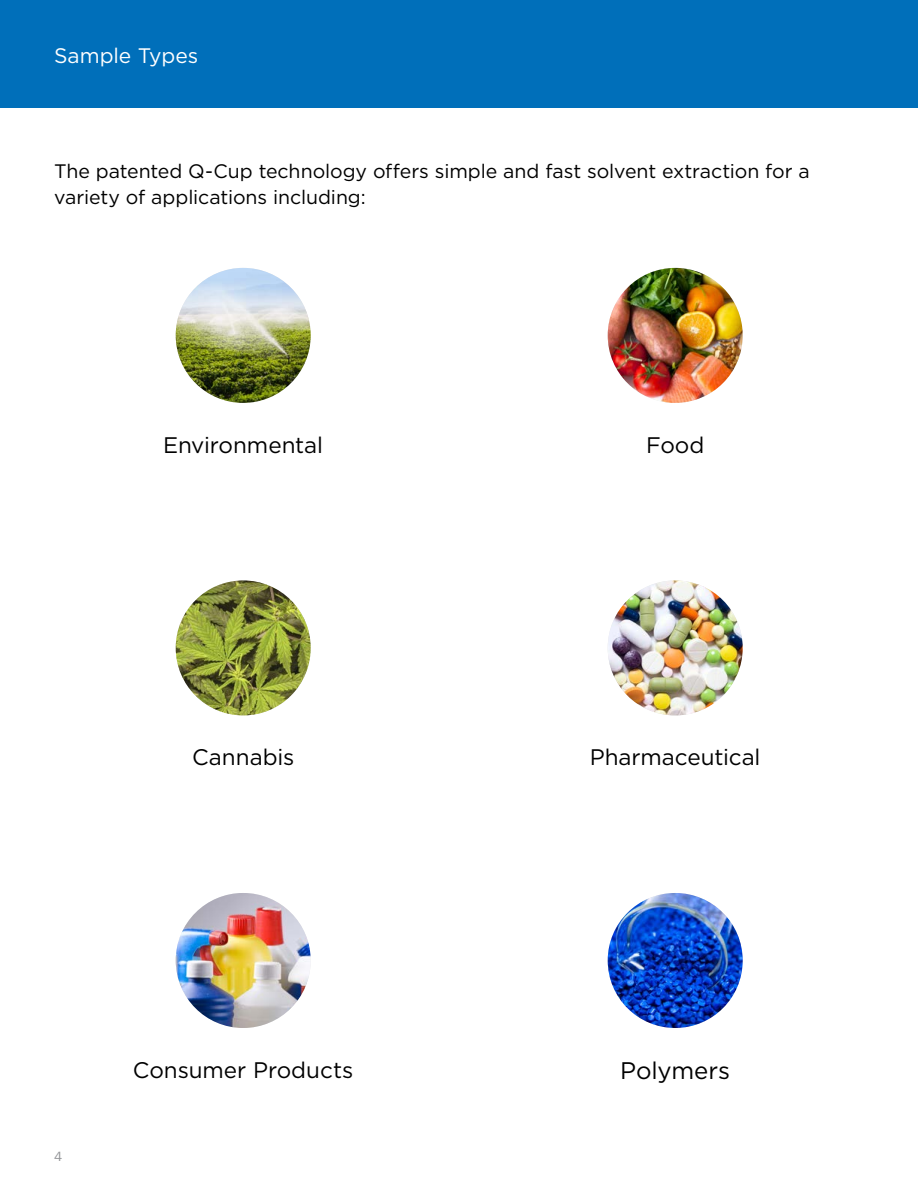
<style>
.page{position:relative;width:918px;height:1188px;background:#fff}
.page>*{position:absolute;margin:0;border:0;box-sizing:border-box;transform-origin:0 0}
.Section_Heading_3{font:24px "Gotham HTF";letter-spacing:-.005em;color:#000}
.Section_Heading_3-2{font:22.5px "Gotham HTF";color:#000}
.Page_Header__blue_ba{font:21px "Gotham HTF";letter-spacing:-.005em;color:#fff}
.Subject_Subhead{font:19.5px/25.5px "Gotham HTF";letter-spacing:-.005em;color:#000}
.t1{font:13.5px "ITC Franklin Gothic Std";color:#939598}
</style>
<div class="page">
<img style="left:176px;top:893px;width:135px;height:135px;border-radius:67px">
<img style="left:176px;top:268px;width:135px;height:135px;border-radius:68px">
<img style="left:608px;top:268px;width:135px;height:135px;border-radius:68px">
<img style="left:176px;top:580px;width:135px;height:135px;border-radius:68px">
<div style="left:0;top:0;width:918px;height:108px;background:#006fba"></div>
<img style="left:608px;top:893px;width:135px;height:135px;border-radius:67px">
<img style="left:608px;top:580px;width:135px;height:135px;border-radius:68px">
<p class="Page_Header__blue_ba" style="left:54px;top:44px;width:146px">Sample Types</p>
<p class="Subject_Subhead" style="left:54px;top:158px;width:757px">The patented Q-Cup technology offers simple and fast solvent extraction for a variety of applications including:</p>
<p class="Section_Heading_3-2" style="left:163px;top:432px;width:161px">Environmental</p>
<p class="Section_Heading_3-2" style="left:646px;top:432px;width:60px">Food</p>
<p class="Section_Heading_3-2" style="left:192px;top:745px;width:104px">Cannabis</p>
<p class="t1" style="left:54px;top:1149px;width:10px">4</p>
<p class="Section_Heading_3-2" style="left:133px;top:1057px;width:222px">Consumer Products</p>
<p class="Section_Heading_3-2" style="left:590px;top:745px;width:172px">Pharmaceutical</p>
<p class="Section_Heading_3" style="left:620px;top:1057px;width:111px">Polymers</p>
</div>
